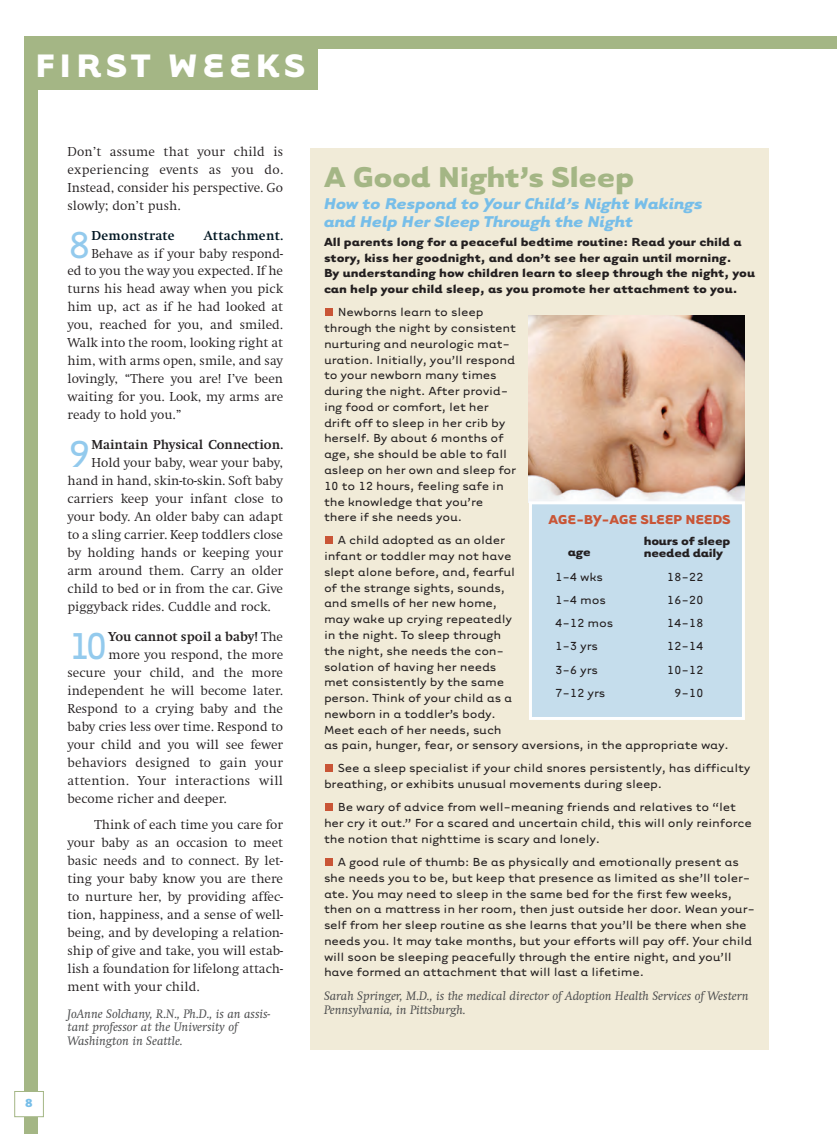
<style>
.page{position:relative;width:837px;height:1134px;background:#fff}
.page>*{position:absolute;margin:0;border:0;box-sizing:border-box;transform-origin:0 0}
.t1{font:43.2px "Tarzana Wide";color:#93caed}
.t2{font:700 37.5px "Tarzana Wide";letter-spacing:.115em;color:#fff}
.t3{font:700 33px "Tarzana Wide";letter-spacing:-.02em;color:#a4b685}
.t4{font:italic 700 18px/18px "Tarzana Wide";letter-spacing:-.01em;color:#77bee9}
.t5{font:700 14.85px "Tarzana Wide";letter-spacing:-.02em;color:#c95536}
.t6{font:13.5px/15.8px "Tarzana Wide";letter-spacing:-.015em;color:#231f20}
.t7{font:300 13.5px/18px "Swift";color:#231f20;text-align:justify}
.t8{font:700 13.5px/15.8px "Tarzana Wide";color:#231f20}
.t9{font:700 13.5px "Swift";color:#231f20}
.t10{font:300 13.5px "Swift";letter-spacing:.02em;color:#231f20}
.t11{font:700 13.5px "Tarzana Wide";letter-spacing:-.02em;color:#231f20}
.t12{font:700 13.5px "Swift";letter-spacing:.02em;color:#011622}
.t13{font:700 13.5px "Tarzana Wide";color:#77bee9}
.t14{font:italic 12.75px/13.5px "Swift";color:#4b4c4d}
.s1{font-weight:300}
</style>
<div class="page">
<div style="left:24px;top:36px;width:813px;height:1098px;background:#a4b685"></div>
<div style="left:38px;top:49px;width:799px;height:1085px;background:#fff"></div>
<div style="left:35px;top:49px;width:283px;height:40px;background:#a4b685"></div>
<div style="left:15px;top:1092px;width:28px;height:25px;background:#fff"></div>
<div style="left:15px;top:1091px;width:29px;height:26px;border:1px solid #a4b685"></div>
<div style="left:310px;top:148px;width:460px;height:902px;background:#f1ebd8"></div>
<div style="left:326px;top:858px;width:7px;height:8px;background:#c95536"></div>
<div style="left:326px;top:803px;width:7px;height:8px;background:#c95536"></div>
<div style="left:326px;top:764px;width:7px;height:8px;background:#c95536"></div>
<div style="left:326px;top:536px;width:7px;height:8px;background:#c95536"></div>
<div style="left:326px;top:309px;width:7px;height:7px;background:#c95536"></div>
<img style="left:529px;top:315px;width:216px;height:186px">
<div style="left:532px;top:504px;width:210px;height:213px;background:#c5ddec"></div>
<div style="left:529px;top:501px;width:216px;height:219px;border:3px solid #fff"></div>
<h2 class="t2" style="left:35px;top:42px;width:272px">FIRST WEEKS</h2>
<h2 class="t2" style="left:168px;top:42px;width:108px">YEAR</h2>
<p class="t13" style="left:25px;top:1095px;width:10px">8</p>
<p class="t7" style="left:68px;top:142px;width:217px">Don’t assume that your child is experiencing events as you do.<br>Instead, consider his perspective. Go slowly; don’t push.</p>
<h1 class="t1" style="left:68px;top:217px;width:26px">8</h1>
<p class="t12" style="left:92px;top:227px;width:85px">Demonstrate</p>
<p class="t12" style="left:204px;top:227px;width:81px">Attachment.</p>
<p class="t7" style="left:67px;top:244px;width:217px;text-indent:24px">Behave as if your baby respond&shy;ed to you the way you expected. If he turns his head away when you pick him up, act as if he had looked at you, reached for you, and smiled.<br>Walk into the room, looking right at him, with arms open, smile, and say lovingly, “There you are! I’ve been waiting for you. Look, my arms are ready to hold you.”</p>
<h1 class="t1" style="left:68px;top:427px;width:26px">9</h1>
<p class="t9" style="left:92px;top:437px;width:193px">Maintain Physical Connection.</p>
<p class="t7" style="left:67px;top:454px;width:217px;text-indent:24px">Hold your baby, wear your baby, hand in hand, skin-to-skin. Soft baby carriers keep your infant close to your body. An older baby can adapt to a sling carrier. Keep toddlers close by holding hands or keeping your arm around them. Carry an older child to bed or in from the car. Give piggyback rides. Cuddle and rock.</p>
<h1 class="t1" style="left:68px;top:619px;width:43px">10</h1>
<p class="t9" style="left:109px;top:629px;width:176px">You cannot spoil a baby! <span class="s1">The</span></p>
<p class="t7" style="left:109px;top:646px;width:176px">more you respond, the more</p>
<p class="t7" style="left:67px;top:664px;width:217px">secure your child, and the more</p>
<p class="t7" style="left:67px;top:682px;width:217px">independent he will become later.</p>
<p class="t7" style="left:67px;top:700px;width:217px">Respond to a crying baby and the</p>
<p class="t7" style="left:67px;top:718px;width:217px">baby cries less over time. Respond to</p>
<p class="t7" style="left:67px;top:736px;width:217px">your child and you will see fewer</p>
<p class="t7" style="left:67px;top:754px;width:217px">behaviors designed to gain your</p>
<p class="t10" style="left:67px;top:773px;width:217px">attention. Your interactions will</p>
<p class="t7" style="left:67px;top:790px;width:161px">become richer and deeper.</p>
<p class="t7" style="left:67px;top:815px;width:217px;text-indent:27px">Think of each time you care for your baby as an occasion to meet basic needs and to connect. By let&shy;ting your baby know you are there to nurture her, by providing affec&shy;tion, happiness, and a sense of well&shy;being, and by developing a relation&shy;ship of give and take, you will estab&shy;lish a foundation for lifelong attach&shy;ment with your child.</p>
<p class="t14" style="left:68px;top:1007px;width:204px">JoAnne Solchany, R.N., Ph.D., is an assis&shy;tant professor at the University of<br>Washington in Seattle.</p>
<h3 class="t3" style="left:324px;top:156px;width:312px">A Good Night’s Sleep</h3>
<h3 class="t4" style="left:324px;top:194px;width:381px">How to Respond to Your Child’s Night Wakings and Help Her Sleep Through the Night</h3>
<p class="t8" style="left:324px;top:233px;width:433px">All parents long for a peaceful bedtime routine: Read your child a story, kiss her goodnight, and don’t see her again until morning.<br>By understanding how children learn to sleep through the night, you can help your child sleep, as you promote her attachment to you.</p>
<p class="t6" style="left:324px;top:304px;width:194px;text-indent:14px">Newborns learn to sleep through the night by consistent nurturing and neurologic mat&shy;uration. Initially, you’ll respond to your newborn many times during the night. After provid&shy;ing food or comfort, let her drift off to sleep in her crib by herself. By about 6 months of age, she should be able to fall asleep on her own and sleep for<br>10 to 12 hours, feeling safe in the knowledge that you’re there if she needs you.</p>
<p class="t6" style="left:324px;top:532px;width:406px;text-indent:14px">A child adopted as an older<br>infant or toddler may not have<br>slept alone before, and, fearful<br>of the strange sights, sounds,<br>and smells of her new home,<br>may wake up crying repeatedly<br>in the night. To sleep through<br>the night, she needs the con-<br>solation of having her needs<br>met consistently by the same<br>person. Think of your child as a<br>newborn in a toddler’s body.<br>Meet each of her needs, such<br>as pain, hunger, fear, or sensory aversions, in the appropriate way.</p>
<p class="t6" style="left:324px;top:760px;width:428px;text-indent:14px">See a sleep specialist if your child snores persistently, has difficulty breathing, or exhibits unusual movements during sleep.</p>
<p class="t6" style="left:324px;top:799px;width:429px;text-indent:14px">Be wary of advice from well-meaning friends and relatives to “let her cry it out.” For a scared and uncertain child, this will only reinforce the notion that nighttime is scary and lonely.</p>
<p class="t6" style="left:324px;top:854px;width:432px;text-indent:14px">A good rule of thumb: Be as physically and emotionally present as she needs you to be, but keep that presence as limited as she’ll toler&shy;ate. You may need to sleep in the same bed for the first few weeks, then on a mattress in her room, then just outside her door. Wean your&shy;self from her sleep routine as she learns that you’ll be there when she needs you. It may take months, but your efforts will pay off. Your child will soon be sleeping peacefully through the entire night, and you’ll have formed an attachment that will last a lifetime.</p>
<p class="t14" style="left:324px;top:989px;width:426px">Sarah Springer, M.D., is the medical director of Adoption Health Services of Western<br>Pennsylvania, in Pittsburgh.</p>
<p class="t5" style="left:548px;top:510px;width:184px">AGE-BY-AGE SLEEP NEEDS</p>
<p class="t11" style="left:644px;top:533px;width:88px">hours of sleep</p>
<p class="t8" style="left:568px;top:544px;width:25px">age</p>
<p class="t11" style="left:644px;top:545px;width:81px">needed daily</p>
<p class="t6" style="left:555px;top:568px;width:49px">1-4 wks</p>
<p class="t6" style="left:667px;top:568px;width:38px">18-22</p>
<p class="t6" style="left:555px;top:591px;width:52px">1-4 mos</p>
<p class="t6" style="left:667px;top:591px;width:38px">16-20</p>
<p class="t6" style="left:555px;top:615px;width:60px">4-12 mos</p>
<p class="t6" style="left:667px;top:615px;width:38px">14-18</p>
<p class="t6" style="left:555px;top:638px;width:44px">1-3 yrs</p>
<p class="t6" style="left:667px;top:638px;width:38px">12-14</p>
<p class="t6" style="left:555px;top:661px;width:44px">3-6 yrs</p>
<p class="t6" style="left:667px;top:661px;width:38px">10-12</p>
<p class="t6" style="left:555px;top:684px;width:52px">7-12 yrs</p>
<p class="t6" style="left:674px;top:684px;width:31px">9-10</p>
</div>
